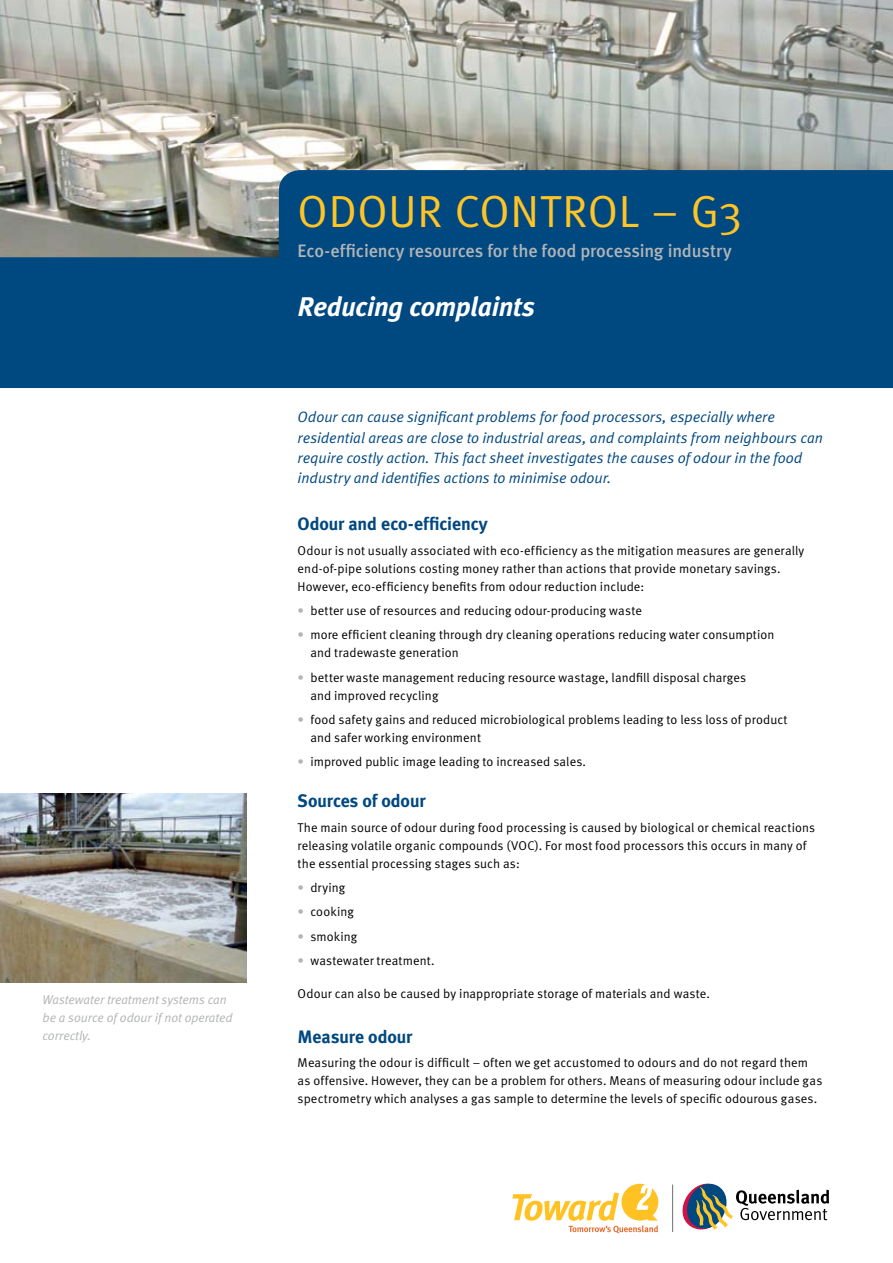
<style>
.page{position:relative;width:893px;height:1263px;background:#fff}
.page>*{position:absolute;margin:0;border:0;box-sizing:border-box;transform-origin:0 0}
.t1{font:45px "Meta Normal";letter-spacing:.02em;color:#ffc425}
.t2{font:italic 700 27px "Meta Plus";letter-spacing:-.015em;color:#fff}
.t3{font:500 18px "Meta";letter-spacing:-.005em;color:#b2b4b6}
.t4{font:700 18px "Meta Plus";letter-spacing:-.01em;color:#004880}
.t5{font:italic 15px/20.2px "Meta Normal";color:#004880}
.t6{font:12.75px/18px "Meta Normal";letter-spacing:.01em;color:#000}
.t7{font:italic 12.75px/18px "Meta Normal";color:#b2b4b6}
.s1{color:#b2b4b6}
</style>
<div class="page">
<img style="left:0;top:794px;width:247px;height:188px">
<img style="left:0;top:0;width:893px;height:170px">
<svg style="left:0;top:170px;width:893px;height:218px;background:#125180"></svg>
<svg style="left:512px;top:1184px;width:146px;height:49px"></svg>
<svg style="left:682px;top:1183px;width:147px;height:47px"></svg>
<hr style="left:672px;top:1184px;width:1px;height:48px;background:#6d6f71">
<p class="t7" style="left:43px;top:990px;width:192px">Wastewater treatment systems can be a source of odour if not operated correctly.</p>
<h1 class="t1" style="left:298px;top:185px;width:446px">Odour control – G3</h1>
<h3 class="t3" style="left:298px;top:240px;width:436px">Eco-efficiency resources for the food processing industry</h3>
<h2 class="t2" style="left:298px;top:291px;width:239px">Reducing complaints</h2>
<p class="t5" style="left:298px;top:407px;width:527px">Odour can cause significant problems for food processors, especially where residential areas are close to industrial areas, and complaints from neighbours can require costly action. This fact sheet investigates the causes of odour in the food industry and identifies actions to minimise odour.</p>
<h3 class="t4" style="left:298px;top:513px;width:192px">Odour and eco-efficiency</h3>
<p class="t6" style="left:298px;top:541px;width:508px">Odour is not usually associated with eco-efficiency as the mitigation measures are generally end-of-pipe solutions costing money rather than actions that provide monetary savings.<br>However, eco-efficiency benefits from odour reduction include:</p>
<p class="t6" style="left:298px;top:601px;width:346px"><span class="s1">•</span> better use of resources and reducing odour-producing waste</p>
<p class="t6" style="left:310px;top:626px;width:466px;text-indent:-13px"><span class="s1">•</span> more efficient cleaning through dry cleaning operations reducing water consumption and tradewaste generation</p>
<p class="t6" style="left:310px;top:668px;width:437px;text-indent:-13px"><span class="s1">•</span> better waste management reducing resource wastage, landfill disposal charges and improved recycling</p>
<p class="t6" style="left:310px;top:710px;width:479px;text-indent:-13px"><span class="s1">•</span> food safety gains and reduced microbiological problems leading to less loss of product and safer working environment</p>
<p class="t6" style="left:298px;top:753px;width:290px"><span class="s1">•</span> improved public image leading to increased sales.</p>
<h3 class="t4" style="left:298px;top:790px;width:130px">Sources of odour</h3>
<p class="t6" style="left:298px;top:818px;width:519px">The main source of odour during food processing is caused by biological or chemical reactions releasing volatile organic compounds (VOC). For most food processors this occurs in many of the essential processing stages such as:</p>
<p class="t6" style="left:298px;top:878px;width:49px"><span class="s1">•</span> drying</p>
<p class="t6" style="left:298px;top:903px;width:58px"><span class="s1">•</span> cooking</p>
<p class="t6" style="left:298px;top:927px;width:61px"><span class="s1">•</span> smoking</p>
<p class="t6" style="left:298px;top:951px;width:138px"><span class="s1">•</span> wastewater treatment.</p>
<p class="t6" style="left:298px;top:984px;width:414px">Odour can also be caused by inappropriate storage of materials and waste.</p>
<h3 class="t4" style="left:298px;top:1026px;width:116px">Measure odour</h3>
<p class="t6" style="left:298px;top:1054px;width:526px">Measuring the odour is difficult – often we get accustomed to odours and do not regard them as offensive. However, they can be a problem for others. Means of measuring odour include gas spectrometry which analyses a gas sample to determine the levels of specific odourous gases.</p>
</div>
